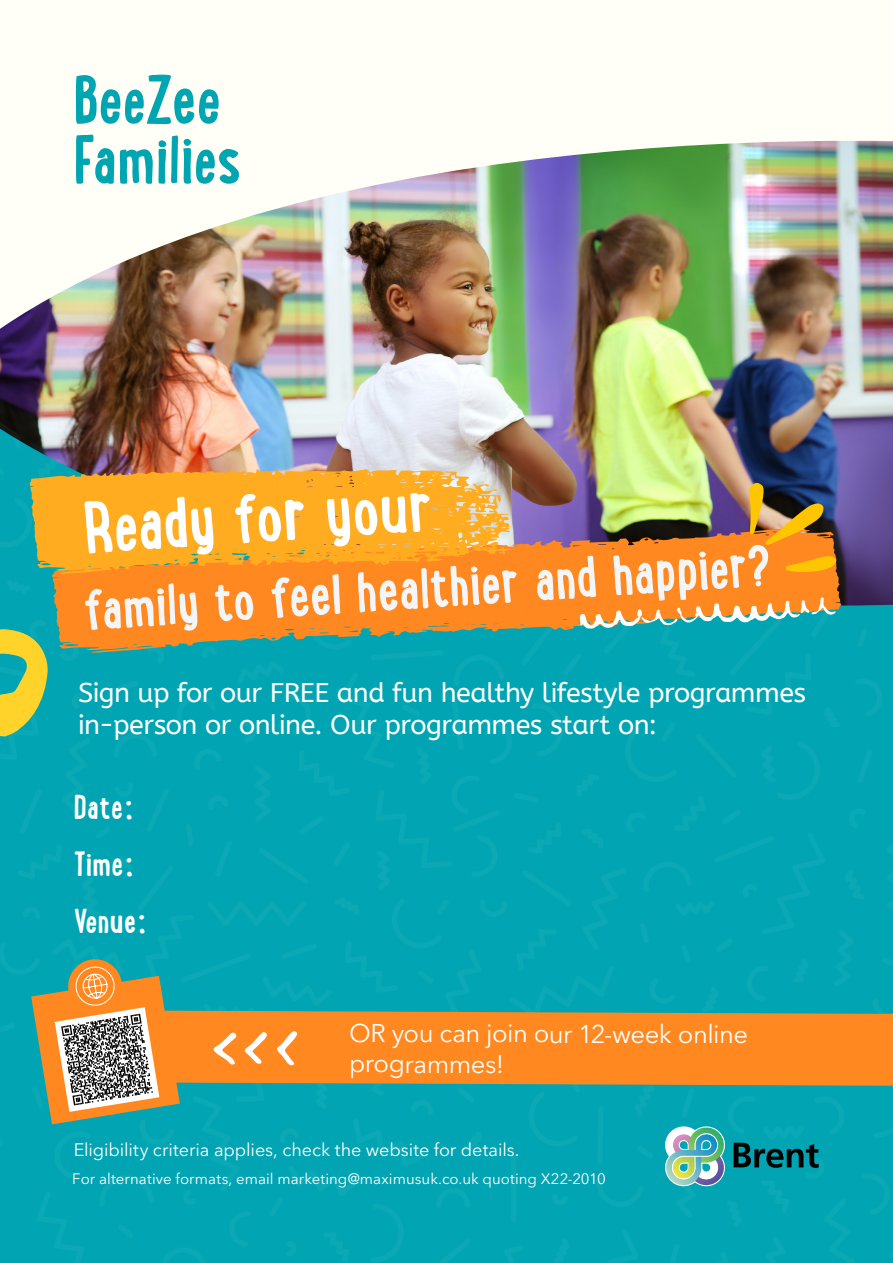
<style>
.page{position:relative;width:893px;height:1263px;background:#fff}
.page>*{position:absolute;margin:0;border:0;box-sizing:border-box;transform-origin:0 0}
.t1{font:700 78px "Lunch Box";color:#fff}
.t2{font:700 73.5px/60px "Lunch Box";letter-spacing:-.01em;color:#00a5b2}
.t3{font:700 63px "Lunch Box";color:#f3f5f7}
.t4{font:700 36px/56.8px "Lunch Box";color:#fff}
.t5{font:27px/32.4px "A Bee Zee";letter-spacing:-.02em;color:#fff}
.t6{font:25.5px/30px "Avenir Next LT Pro";letter-spacing:-.025em;color:#fff}
.t7{font:18px "Avenir Next LT Pro";letter-spacing:-.005em;color:#fff}
.t8{font:15px "Avenir Next LT Pro";letter-spacing:.005em;color:#fff}
</style>
<div class="page">
<img style="left:0;top:339px;width:893px;height:63px">
<img style="left:0;top:402px;width:893px;height:861px">
<svg style="left:0;top:627px;width:48px;height:109px;background:#98c061"></svg>
<div style="left:180px;top:1010px;width:713px;height:76px;background:#ff8820"></div>
<svg style="left:213px;top:1032px;width:24px;height:32px"></svg>
<svg style="left:244px;top:1031px;width:24px;height:33px"></svg>
<svg style="left:277px;top:1031px;width:20px;height:34px"></svg>
<svg style="left:31px;top:957px;width:149px;height:167px;background:#9e9872"></svg>
<svg style="left:734px;top:1143px;width:85px;height:25px;background:#005b63"></svg>
<svg style="left:665px;top:1126px;width:62px;height:60px"></svg>
<img style="left:0;top:140px;width:893px;height:199px">
<svg style="left:52px;top:574px;width:699px;height:79px;background:#859565"></svg>
<svg style="left:229px;top:527px;width:612px;height:102px;background:#eb8027"></svg>
<svg style="left:749px;top:482px;width:75px;height:63px;background:#947030"></svg>
<svg style="left:785px;top:555px;width:51px;height:17px"></svg>
<svg style="left:30px;top:469px;width:480px;height:105px;background:#f2a82d"></svg>
<svg style="left:580px;top:597px;width:256px;height:32px;background:#b5a572"></svg>
<h2 class="t2" style="left:74px;top:67px;width:170px">BeeZee<br>Families</h2>
<h1 class="t1" style="left:80px;top:476px;width:351px;rotate:-4deg">Ready for your</h1>
<h3 class="t3" style="left:80px;top:569px;width:691px;rotate:-4deg">family to feel healthier and happier?</h3>
<p class="t5" style="left:78px;top:677px;width:730px">Sign up for our FREE and fun healthy lifestyle programmes in-person or online. Our programmes start on:</p>
<h3 class="t4" style="left:74px;top:777px;width:76px">Date:<br>Time:<br>Venue:</h3>
<p class="t6" style="left:349px;top:1019px;width:401px">OR you can join our 12-week online programmes!</p>
<p class="t7" style="left:74px;top:1139px;width:447px">Eligibility criteria applies, check the website for details.</p>
<p class="t8" style="left:72px;top:1170px;width:535px">For alternative formats, email marketing@maximusuk.co.uk quoting X22-2010</p>
</div>
